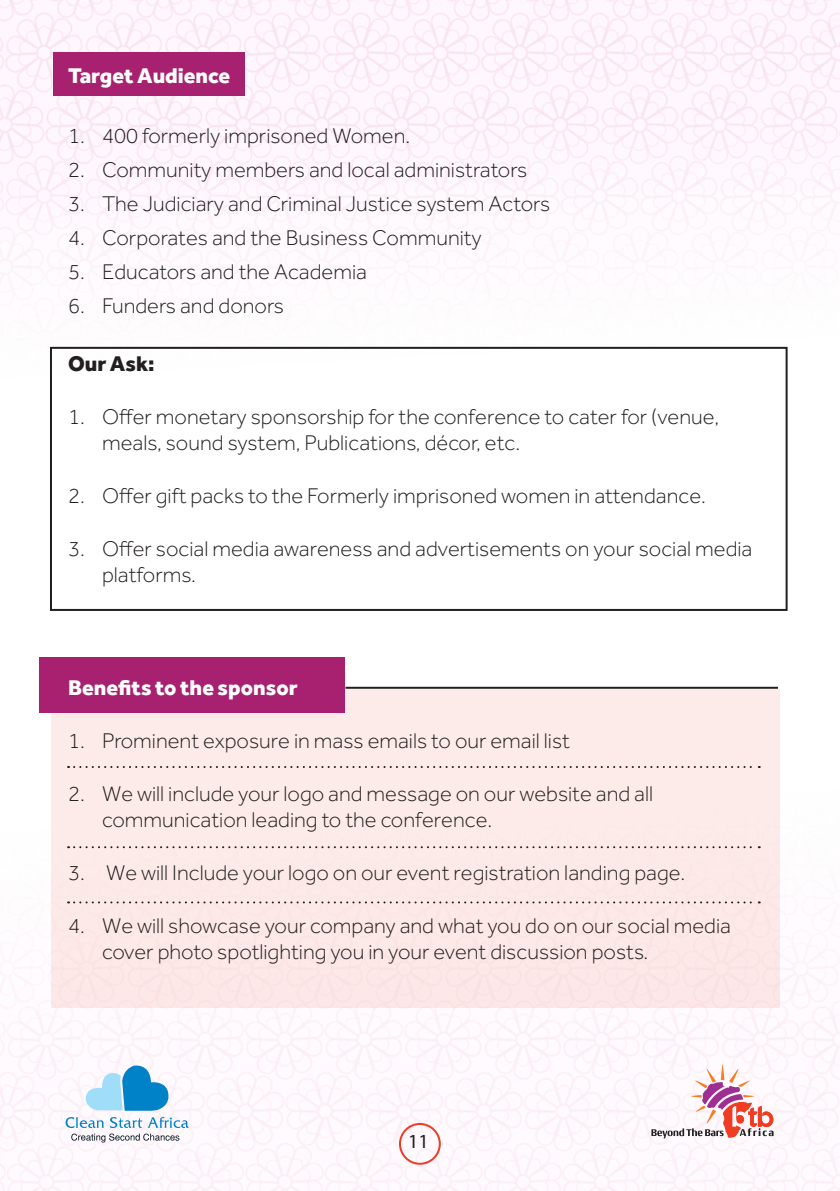
<style>
.page{position:relative;width:840px;height:1191px;background:#fff}
.page>*{position:absolute;margin:0;border:0;box-sizing:border-box;transform-origin:0 0}
.t1{font:300 22px/26.4px "Effra";color:#231f20}
.t2{font:800 22px "Effra";color:#fff}
.t3{font:800 22px "Effra";color:#231f20}
.t4{font:20px "Myriad Pro";color:#231f20}
</style>
<div class="page">
<img style="left:0;top:747px;width:839px;height:444px">
<img style="left:0;top:0;width:839px;height:417px">
<div style="left:399px;top:1123px;width:41px;height:41px;border:2px solid #ef3d23;border-radius:50%"></div>
<div style="left:51px;top:689px;width:728px;height:318px;background:#fceae8"></div>
<svg style="left:651px;top:1064px;width:122px;height:74px"></svg>
<svg style="left:84px;top:1062px;width:86px;height:48px"></svg>
<svg style="left:66px;top:1117px;width:122px;height:25px"></svg>
<div style="left:53px;top:53px;width:192px;height:43px;background:#a82170"></div>
<div style="left:50px;top:347px;width:737px;height:264px;border:2px solid #231f20"></div>
<svg style="left:68px;top:766px;width:691px;height:2px"></svg>
<svg style="left:68px;top:846px;width:691px;height:2px"></svg>
<svg style="left:68px;top:901px;width:691px;height:2px"></svg>
<div style="left:39px;top:657px;width:305px;height:56px;background:#a82170"></div>
<hr style="left:345px;top:687px;width:432px;height:2px;background:#231f20">
<p class="t2" style="left:68px;top:62px;width:164px">Target Audience</p>
<p class="t1" style="left:68px;top:122px;width:343px">1. 400 formerly imprisoned Women.</p>
<p class="t1" style="left:68px;top:156px;width:460px">2. Community members and local administrators</p>
<p class="t1" style="left:68px;top:190px;width:483px">3. The Judiciary and Criminal Justice system Actors</p>
<p class="t1" style="left:68px;top:224px;width:415px">4. Corporates and the Business Community</p>
<p class="t1" style="left:68px;top:258px;width:300px">5. Educators and the Academia</p>
<p class="t1" style="left:68px;top:292px;width:217px">6. Funders and donors</p>
<p class="t3" style="left:68px;top:350px;width:88px">Our Ask:</p>
<p class="t1" style="left:102px;top:403px;width:618px;text-indent:-34px">1. Offer monetary sponsorship for the conference to cater for (venue, meals, sound system, Publications, décor, etc.</p>
<p class="t1" style="left:68px;top:482px;width:639px">2. Offer gift packs to the Formerly imprisoned women in attendance.</p>
<p class="t1" style="left:102px;top:535px;width:651px;text-indent:-34px">3. Offer social media awareness and advertisements on your social media platforms.</p>
<p class="t2" style="left:68px;top:674px;width:231px">Benefits to the sponsor</p>
<p class="t1" style="left:68px;top:727px;width:503px">1. Prominent exposure in mass emails to our email list</p>
<p class="t1" style="left:102px;top:780px;width:552px;text-indent:-34px">2. We will include your logo and message on our website and all communication leading to the conference.</p>
<p class="t1" style="left:68px;top:859px;width:618px">3. We will Include your logo on our event registration landing page.</p>
<p class="t1" style="left:102px;top:912px;width:630px;text-indent:-34px">4. We will showcase your company and what you do on our social media cover photo spotlighting you in your event discussion posts.</p>
<p class="t4" style="left:408px;top:1129px;width:22px">11</p>
</div>
